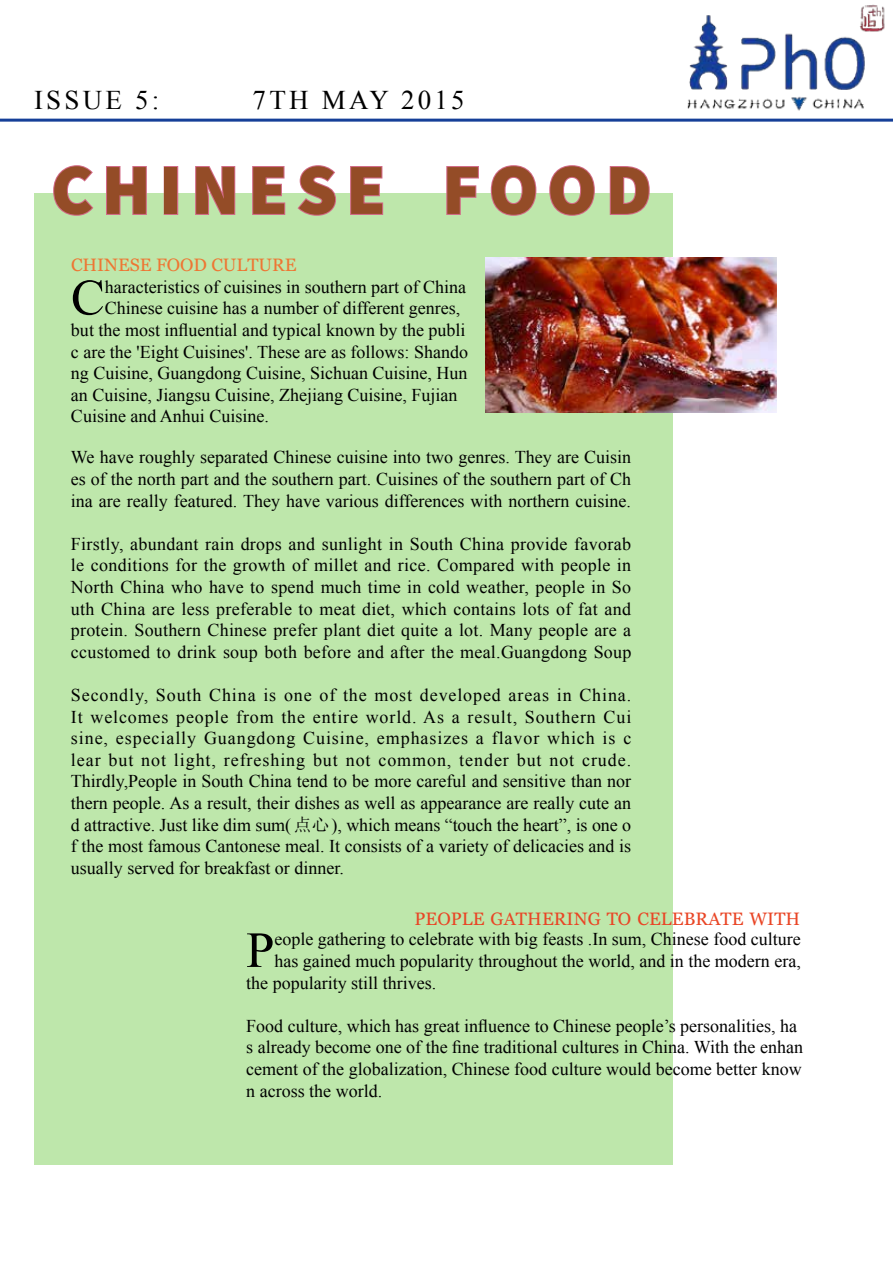
<style>
.page{position:relative;width:893px;height:1263px;background:#fff}
.page>*{position:absolute;margin:0;border:0;box-sizing:border-box;transform-origin:0 0}
.t1{font:900 72px "Source Sans Pro";letter-spacing:.12em;color:#944c27}
.t2{font:50.55px "Times New Roman";color:#000}
.t3{font:27px "Iskoola Pota";letter-spacing:.12em;color:#000}
.t4{font:18px/21.6px "Times New Roman";color:#000;text-align:justify}
.t5{font:18px "Georgia";letter-spacing:.005em;color:#e94525}
.t6{font:18px "Georgia";color:#ee7633}
.s1{font-family:"Sim Sun"}
</style>
<div class="page">
<img style="left:652px;top:4px;width:241px;height:115px">
<hr style="left:0;top:119px;width:893px;height:3px;background:#153f98">
<div style="left:34px;top:193px;width:639px;height:972px;background:#bee7ab"></div>
<svg style="left:53px;top:165px;width:41px;height:51px"></svg>
<svg style="left:106px;top:166px;width:41px;height:49px"></svg>
<div style="left:164px;top:166px;width:14px;height:49px;border:2px solid #d16985"></div>
<svg style="left:195px;top:166px;width:41px;height:49px"></svg>
<svg style="left:252px;top:166px;width:34px;height:49px"></svg>
<svg style="left:297px;top:165px;width:39px;height:51px"></svg>
<svg style="left:350px;top:166px;width:34px;height:49px"></svg>
<svg style="left:446px;top:166px;width:33px;height:49px"></svg>
<svg style="left:490px;top:165px;width:47px;height:51px"></svg>
<svg style="left:549px;top:165px;width:46px;height:51px"></svg>
<svg style="left:609px;top:166px;width:41px;height:49px"></svg>
<img style="left:486px;top:258px;width:291px;height:154px">
<h3 class="t3" style="left:34px;top:84px;width:127px">ISSUE 5:</h3>
<h3 class="t3" style="left:253px;top:84px;width:214px">7TH MAY 2015</h3>
<h1 class="t1" style="left:51px;top:143px;width:602px">CHINESE FOOD</h1>
<p class="t6" style="left:71px;top:254px;width:227px">CHINESE FOOD CULTURE</p>
<h2 class="t2" style="left:71px;top:262px;width:35px">C</h2>
<p class="t4" style="left:105px;top:275px;width:363px">haracteristics of cuisines in southern part of China</p>
<p class="t4" style="left:105px;top:297px;width:357px">Chinese cuisine has a number of different genres,</p>
<p class="t4" style="left:71px;top:319px;width:396px">but the most influential and typical known by the publi</p>
<p class="t4" style="left:71px;top:340px;width:399px">c are the 'Eight Cuisines'. These are as follows: Shando</p>
<p class="t4" style="left:71px;top:362px;width:398px">ng Cuisine, Guangdong Cuisine, Sichuan Cuisine, Hun</p>
<p class="t4" style="left:71px;top:383px;width:388px">an Cuisine, Jiangsu Cuisine, Zhejiang Cuisine, Fujian</p>
<p class="t4" style="left:71px;top:405px;width:199px">Cuisine and Anhui Cuisine.</p>
<p class="t4" style="left:71px;top:446px;width:562px">We have roughly separated Chinese cuisine into two genres. They are Cuisin es of the north part and the southern part. Cuisines of the southern part of Ch ina are really featured. They have various differences with northern cuisine.</p>
<p class="t4" style="left:71px;top:532px;width:562px">Firstly, abundant rain drops and sunlight in South China provide favorab le conditions for the growth of millet and rice. Compared with people in North China who have to spend much time in cold weather, people in So uth China are less preferable to meat diet, which contains lots of fat and protein. Southern Chinese prefer plant diet quite a lot. Many people are a ccustomed to drink soup both before and after the meal.Guangdong Soup</p>
<p class="t4" style="left:71px;top:683px;width:562px">Secondly, South China is one of the most developed areas in China.<br>It welcomes people from the entire world. As a result, Southern Cui sine, especially Guangdong Cuisine, emphasizes a flavor which is c lear but not light, refreshing but not common, tender but not crude.<br>Thirdly,People in South China tend to be more careful and sensitive than nor thern people. As a result, their dishes as well as appearance are really cute an d attractive. Just like dim sum(<span class="s1">点心</span>), which means “touch the heart”, is one o f the most famous Cantonese meal. It consists of a variety of delicacies and is usually served for breakfast or dinner.</p>
<p class="t5" style="left:414px;top:907px;width:387px">PEOPLE GATHERING TO CELEBRATE WITH</p>
<h2 class="t2" style="left:246px;top:914px;width:30px">P</h2>
<p class="t4" style="left:274px;top:928px;width:528px">eople gathering to celebrate with big feasts .In sum, Chinese food culture</p>
<p class="t4" style="left:274px;top:949px;width:528px">has gained much popularity throughout the world, and in the modern era,</p>
<p class="t4" style="left:246px;top:971px;width:192px">the popularity still thrives.</p>
<p class="t4" style="left:246px;top:1014px;width:558px;text-align:left">Food culture, which has great influence to Chinese people’s personalities, ha s already become one of the fine traditional cultures in China. With the enhan cement of the globalization, Chinese food culture would become better know n across the world.</p>
</div>
